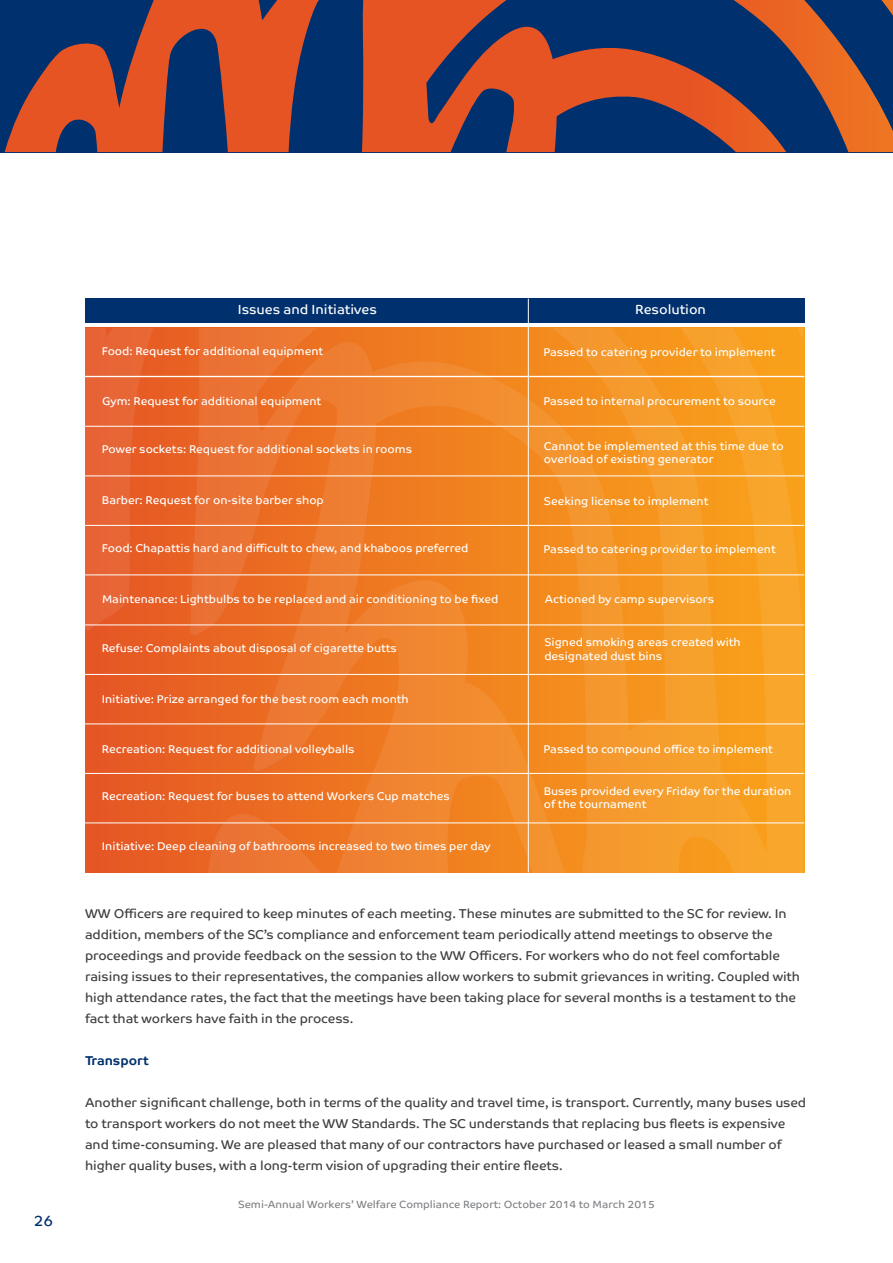
<style>
.page{position:relative;width:893px;height:1263px;background:#fff}
.page>*{position:absolute;margin:0;border:0;box-sizing:border-box;transform-origin:0 0}
.t1{font:15px "Co Text Arabic";color:#00306d}
.t2{font:13.35px "Co Text Arabic";color:#fff}
.t3{font:12.9px/21px "Co Text Arabic";letter-spacing:-.005em;color:#3e3e3f}
.t4{font:700 12.9px "Co Text Arabic";letter-spacing:-.005em;color:#00306d}
.t5{font:11.25px/13.5px "Co Text Arabic";color:#fff}
.t6{font:10.5px "Co Text Arabic";color:#808285}
</style>
<div class="page">
<svg style="left:5px;top:0;width:888px;height:152px;background:#734348"></svg>
<div style="left:85px;top:298px;width:719px;height:25px;background:#00306d"></div>
<hr style="left:528px;top:299px;width:1px;height:573px;background:#fff">
<svg style="left:85px;top:328px;width:717px;height:545px;background:#f0842b"></svg>
<p class="t1" style="left:34px;top:1212px;width:21px">26</p>
<p class="t2" style="left:635px;top:302px;width:72px">Resolution</p>
<p class="t2" style="left:238px;top:302px;width:141px">Issues and Initiatives</p>
<p class="t5" style="left:102px;top:345px;width:223px">Food: Request for additional equipment</p>
<p class="t5" style="left:543px;top:345px;width:234px">Passed to catering provider to implement</p>
<p class="t5" style="left:543px;top:394px;width:234px">Passed to internal procurement to source</p>
<p class="t5" style="left:544px;top:439px;width:241px">Cannot be implemented at this time due to overload of existing generator</p>
<p class="t5" style="left:544px;top:494px;width:166px">Seeking license to implement</p>
<p class="t5" style="left:544px;top:542px;width:234px">Passed to catering provider to implement</p>
<p class="t5" style="left:545px;top:592px;width:171px">Actioned by camp supervisors</p>
<p class="t5" style="left:544px;top:636px;width:198px">Signed smoking areas created with designated dust bins</p>
<p class="t5" style="left:102px;top:394px;width:221px">Gym: Request for additional equipment</p>
<p class="t5" style="left:102px;top:443px;width:312px">Power sockets: Request for additional sockets in rooms</p>
<p class="t5" style="left:102px;top:493px;width:223px">Barber: Request for on-site barber shop</p>
<p class="t5" style="left:102px;top:541px;width:368px">Food: Chapattis hard and difficult to chew, and khaboos preferred</p>
<p class="t5" style="left:102px;top:592px;width:398px">Maintenance: Lightbulbs to be replaced and air conditioning to be fixed</p>
<p class="t5" style="left:102px;top:641px;width:297px">Refuse: Complaints about disposal of cigarette butts</p>
<p class="t5" style="left:102px;top:692px;width:308px">Initiative: Prize arranged for the best room each month</p>
<p class="t5" style="left:102px;top:742px;width:254px">Recreation: Request for additional volleyballs</p>
<p class="t5" style="left:102px;top:790px;width:350px">Recreation: Request for buses to attend Workers Cup matches</p>
<p class="t5" style="left:102px;top:839px;width:390px">Initiative: Deep cleaning of bathrooms increased to two times per day</p>
<p class="t5" style="left:544px;top:742px;width:231px">Passed to compound office to implement</p>
<p class="t5" style="left:544px;top:784px;width:249px">Buses provided every Friday for the duration of the tournament</p>
<p class="t3" style="left:85px;top:903px;width:716px">WW Officers are required to keep minutes of each meeting. These minutes are submitted to the SC for review. In addition, members of the SC’s compliance and enforcement team periodically attend meetings to observe the proceedings and provide feedback on the session to the WW Officers. For workers who do not feel comfortable raising issues to their representatives, the companies allow workers to submit grievances in writing. Coupled with high attendance rates, the fact that the meetings have been taking place for several months is a testament to the fact that workers have faith in the process.</p>
<p class="t4" style="left:85px;top:1053px;width:65px">Transport</p>
<p class="t3" style="left:85px;top:1092px;width:723px">Another significant challenge, both in terms of the quality and travel time, is transport. Currently, many buses used to transport workers do not meet the WW Standards. The SC understands that replacing bus fleets is expensive and time-consuming. We are pleased that many of our contractors have purchased or leased a small number of higher quality buses, with a long-term vision of upgrading their entire fleets.</p>
<p class="t6" style="left:238px;top:1198px;width:418px">Semi-Annual Workers’ Welfare Compliance Report: October 2014 to March 2015</p>
</div>
